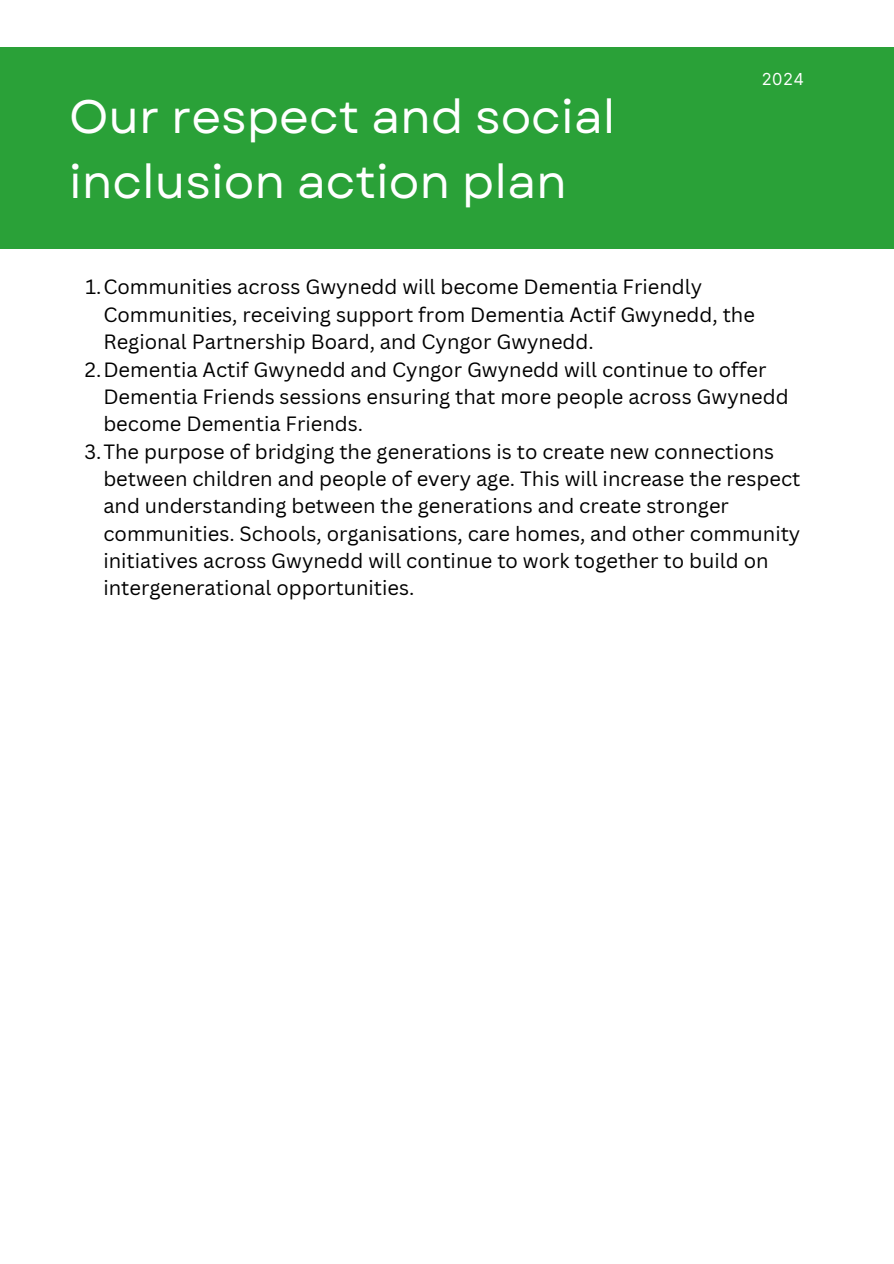
<style>
.page{position:relative;width:894px;height:1264px;background:#fff}
.page>*{position:absolute;margin:0;border:0;box-sizing:border-box;transform-origin:0 0}
.t1{font:46.8px/65.2px "Garet";color:#fff}
.t2{font:20.1px "Canva Sans";color:#000}
.t3{font:16.5px "Inter";color:#fff}
</style>
<div class="page">
<div style="left:0;top:47px;width:893px;height:201px;background:#2aa138"></div>
<h1 class="t1" style="left:69px;top:84px;width:547px">Our respect and social inclusion action plan</h1>
<p class="t3" style="left:761px;top:69px;width:44px">2024</p>
<p class="t2" style="left:85px;top:273px;width:618px">1.Communities across Gwynedd will become Dementia Friendly</p>
<p class="t2" style="left:103px;top:300px;width:653px">Communities, receiving support from Dementia Actif Gwynedd, the</p>
<p class="t2" style="left:103px;top:328px;width:492px">Regional Partnership Board, and Cyngor Gwynedd.</p>
<p class="t2" style="left:85px;top:355px;width:682px">2.Dementia Actif Gwynedd and Cyngor Gwynedd will continue to offer</p>
<p class="t2" style="left:103px;top:382px;width:686px">Dementia Friends sessions ensuring that more people across Gwynedd</p>
<p class="t2" style="left:103px;top:410px;width:261px">become Dementia Friends.</p>
<p class="t2" style="left:84px;top:437px;width:691px">3.The purpose of bridging the generations is to create new connections</p>
<p class="t2" style="left:103px;top:464px;width:698px">between children and people of every age. This will increase the respect</p>
<p class="t2" style="left:103px;top:492px;width:627px">and understanding between the generations and create stronger</p>
<p class="t2" style="left:103px;top:519px;width:698px">communities. Schools, organisations, care homes, and other community</p>
<p class="t2" style="left:103px;top:546px;width:666px">initiatives across Gwynedd will continue to work together to build on</p>
<p class="t2" style="left:103px;top:574px;width:312px">intergenerational opportunities.</p>
</div>
